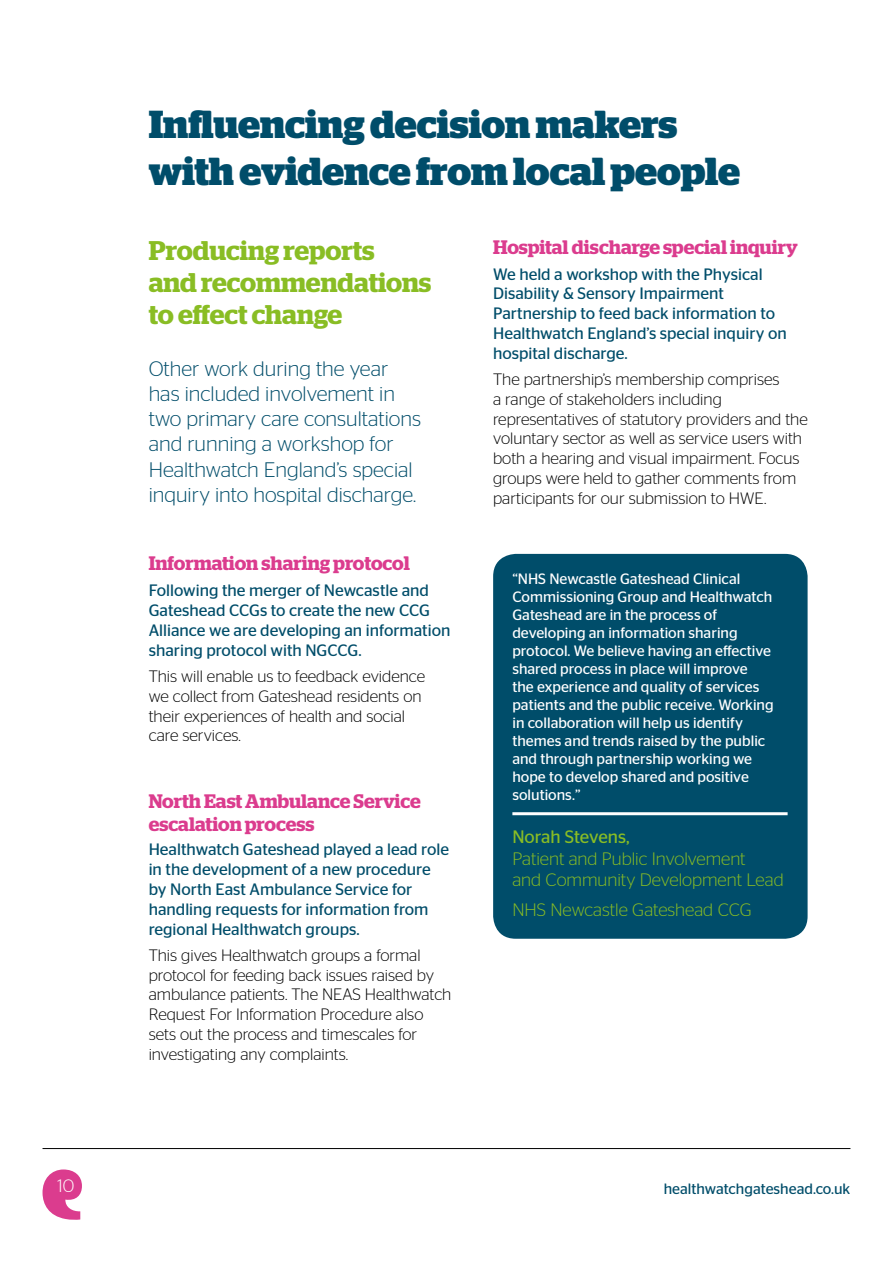
<style>
.page{position:relative;width:893px;height:1263px;background:#fff}
.page>*{position:absolute;margin:0;border:0;box-sizing:border-box;transform-origin:0 0}
.t1{font:700 39px/46.8px "Stag";color:#004d6a}
.t2{font:600 27px/32.4px "Stag";color:#89bd24}
.t3{font:300 21px/25.2px "Stag Sans";color:#004d6a}
.t4{font:600 19.5px/23.4px "Stag";color:#db3c8e}
.t5{font:300 18px/21.6px "Stag Sans";color:#89bd24}
.t6{font:18px "Stag Sans";color:#89bd24}
.t7{font:300 18px "Stag Sans";color:#fff}
.t8{font:300 16.5px/19.8px "Stag Sans";color:#000}
.t9{font:16.5px/19.8px "Stag Sans";color:#004d6a}
.t10{font:15px/18px "Stag Sans";color:#fff}
.t11{font:15px "Stag Sans";color:#004d6a}
</style>
<div class="page">
<hr style="left:43px;top:1148px;width:807px;height:1px;background:#000">
<svg style="left:42px;top:1169px;width:40px;height:51px"></svg>
<div style="left:493px;top:554px;width:315px;height:385px;background:#004d6a;border-radius:23px"></div>
<hr style="left:512px;top:812px;width:276px;height:3px;background:#fff">
<h1 class="t1" style="left:149px;top:101px;width:593px">Influencing decision makers with evidence from local people</h1>
<h2 class="t2" style="left:149px;top:234px;width:284px">Producing reports<br>and recommendations to effect change</h2>
<p class="t3" style="left:149px;top:355px;width:274px">Other work during the year has included involvement in two primary care consultations and running a workshop for<br>Healthwatch England’s special inquiry into hospital discharge.</p>
<p class="t4" style="left:149px;top:551px;width:263px">Information sharing protocol</p>
<p class="t9" style="left:149px;top:580px;width:303px">Following the merger of Newcastle and Gateshead CCGs to create the new CCG Alliance we are developing an information sharing protocol with NGCCG.</p>
<p class="t8" style="left:149px;top:666px;width:278px">This will enable us to feedback evidence we collect from Gateshead residents on their experiences of health and social care services.</p>
<p class="t4" style="left:149px;top:789px;width:274px">North East Ambulance Service escalation process</p>
<p class="t9" style="left:149px;top:839px;width:302px">Healthwatch Gateshead played a lead role in the development of a new procedure by North East Ambulance Service for handling requests for information from regional Healthwatch groups.</p>
<p class="t8" style="left:149px;top:945px;width:304px">This gives Healthwatch groups a formal protocol for feeding back issues raised by ambulance patients. The NEAS Healthwatch Request For Information Procedure also sets out the process and timescales for investigating any complaints.</p>
<p class="t4" style="left:493px;top:235px;width:306px">Hospital discharge special inquiry</p>
<p class="t9" style="left:493px;top:264px;width:295px">We held a workshop with the Physical Disability &amp; Sensory Impairment Partnership to feed back information to Healthwatch England’s special inquiry on hospital discharge.</p>
<p class="t8" style="left:493px;top:369px;width:316px">The partnership’s membership comprises<br>a range of stakeholders including representatives of statutory providers and the voluntary sector as well as service users with both a hearing and visual impairment. Focus groups were held to gather comments from participants for our submission to HWE.</p>
<p class="t10" style="left:512px;top:570px;width:263px">“NHS Newcastle Gateshead Clinical Commissioning Group and Healthwatch Gateshead are in the process of developing an information sharing protocol. We believe having an effective shared process in place will improve<br>the experience and quality of services patients and the public receive. Working in collaboration will help us identify themes and trends raised by the public and through partnership working we hope to develop shared and positive solutions.”</p>
<p class="t6" style="left:512px;top:826px;width:119px">Norah Stevens,</p>
<p class="t5" style="left:512px;top:847px;width:273px">Patient and Public Involvement<br>and Community Development Lead</p>
<p class="t5" style="left:512px;top:899px;width:241px">NHS Newcastle Gateshead CCG</p>
<p class="t7" style="left:58px;top:1176px;width:18px">10</p>
<p class="t11" style="left:664px;top:1180px;width:188px">healthwatchgateshead.co.uk</p>
</div>
